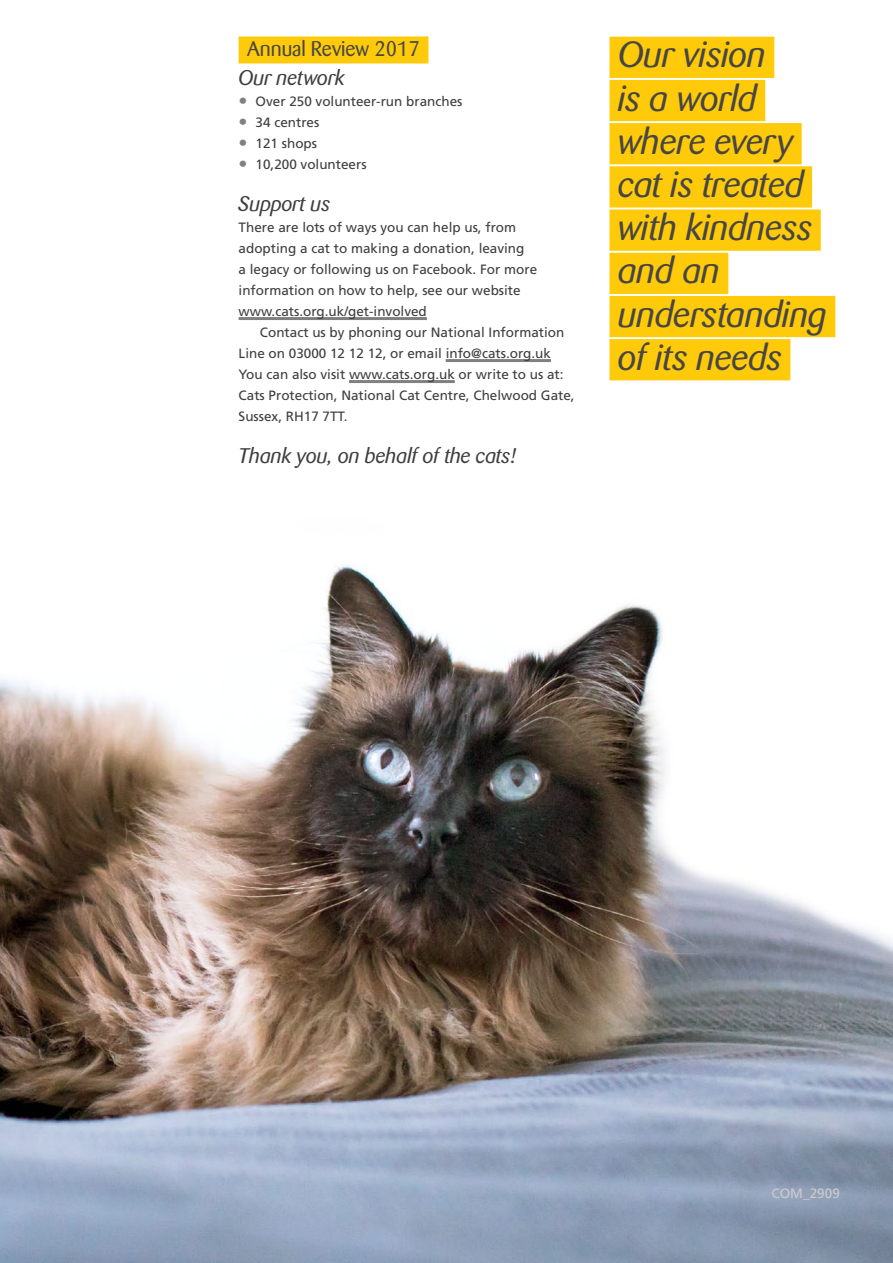
<style>
.page{position:relative;width:893px;height:1263px;background:#fff}
.page>*{position:absolute;margin:0;border:0;box-sizing:border-box;transform-origin:0 0}
.t1{font:italic 36px/43.2px "Barmeno BQ";color:#474645}
.t2{font:italic 21px "Barmeno BQ";color:#3e3e3f}
.t3{font:21px "Barmeno BQ";color:#474645}
.t4{font:13.5px/21px "Frutiger";color:#3e3e3f}
.t5{font:13.5px "Frutiger";color:#cdcbcb}
.s1{font-size:18px;color:#817f80}
</style>
<div class="page">
<img style="left:0;top:36px;width:893px;height:1227px">
<div style="left:239px;top:36px;width:189px;height:27px;background:#feca0a"></div>
<hr style="left:239px;top:317px;width:188px;height:3px;background:#817f80">
<hr style="left:446px;top:359px;width:105px;height:3px;background:#817f80">
<hr style="left:349px;top:380px;width:106px;height:3px;background:#817f80">
<div style="left:609px;top:37px;width:165px;height:41px;background:#feca0a"></div>
<div style="left:609px;top:80px;width:156px;height:41px;background:#feca0a"></div>
<div style="left:609px;top:123px;width:193px;height:41px;background:#feca0a"></div>
<div style="left:609px;top:166px;width:203px;height:42px;background:#feca0a"></div>
<div style="left:609px;top:209px;width:212px;height:42px;background:#feca0a"></div>
<div style="left:609px;top:253px;width:119px;height:41px;background:#feca0a"></div>
<div style="left:609px;top:296px;width:226px;height:41px;background:#feca0a"></div>
<div style="left:609px;top:339px;width:181px;height:41px;background:#feca0a"></div>
<h2 class="t3" style="left:247px;top:37px;width:174px">Annual Review 2017</h2>
<h2 class="t2" style="left:239px;top:65px;width:107px">Our network</h2>
<p class="t4" style="left:239px;top:90px;width:225px"><span class="s1">•</span> Over 250 volunteer-run branches</p>
<p class="t4" style="left:239px;top:111px;width:82px"><span class="s1">•</span> 34 centres</p>
<p class="t4" style="left:239px;top:132px;width:80px"><span class="s1">•</span> 121 shops</p>
<p class="t4" style="left:239px;top:153px;width:130px"><span class="s1">•</span> 10,200 volunteers</p>
<h2 class="t2" style="left:239px;top:191px;width:93px">Support us</h2>
<p class="t4" style="left:239px;top:216px;width:300px">There are lots of ways you can help us, from adopting a cat to making a donation, leaving<br>a legacy or following us on Facebook. For more information on how to help, see our website www.cats.org.uk/get-involved</p>
<p class="t4" style="left:239px;top:321px;width:338px;text-indent:21px">Contact us by phoning our National Information Line on 03000 12 12 12, or email info@cats.org.uk You can also visit www.cats.org.uk or write to us at:<br>Cats Protection, National Cat Centre, Chelwood Gate, Sussex, RH17 7TT.</p>
<h2 class="t2" style="left:239px;top:443px;width:279px">Thank you, on behalf of the cats!</h2>
<h1 class="t1" style="left:618px;top:34px;width:210px">Our vision<br>is a world where every cat is treated with kindness and an understanding of its needs</h1>
<p class="t5" style="left:771px;top:1185px;width:70px">COM_2909</p>
</div>
